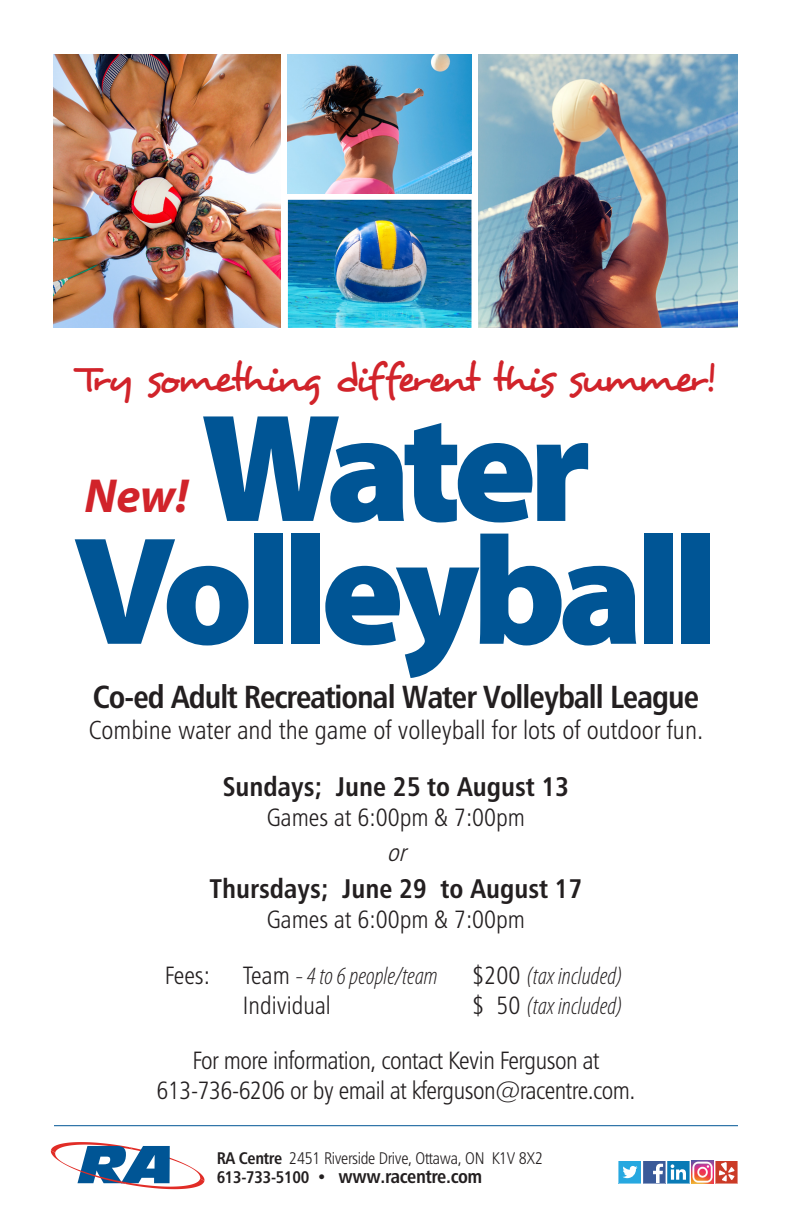
<style>
.page{position:relative;width:792px;height:1224px;background:#fff}
.page>*{position:absolute;margin:0;border:0;box-sizing:border-box;transform-origin:0 0}
.body_text{font:900 155px/122.8px "Myriad Pro";letter-spacing:-.05em;color:#005595;text-align:center}
.t1{font:italic 700 48px "Myriad Pro";color:#d1232a}
.body_text-2{font:41px "Desyrel";letter-spacing:-.085em;color:#d1232a}
.body_text-3{font:32px "Humanist 777 BT Bold Condensed B";letter-spacing:-.03em;color:#231f20}
.body_text-4{font:27px "Humanist 777 BT Bold Condensed B";color:#231f20}
.body_text-5{font:26px "Humanist 777 BT Light Condensed B";color:#231f20}
.body_text-6{font:25px/30px "Humanist 777 BT Light Condensed B";letter-spacing:-.02em;color:#231f20;text-align:center}
.body_text-7{font:italic 300 condensed 25px "Myriad Pro";color:#231f20}
.body_text-8{font:25px "Humanist 777 BT Light Condensed B";color:#231f20}
.body_text-9{font:italic 25px "Humanist 777 BT Light Condensed B";color:#231f20}
.body_text-10{font:19.1px "Humanist 777 BT Bold Condensed B";letter-spacing:-.02em;color:#231f20}
.body_text-11{font:16.9px "Humanist 777 BT Light Condensed B";letter-spacing:-.02em;color:#231f20}
.s1{font-family:"Humanist 777 BT Light Condensed B";font-weight:400;font-style:normal;font-stretch:normal}
.s2{font-family:"Humanist 777 BT Bold Condensed B"}
.s3{font-size:16.9px}
</style>
<div class="page">
<img style="left:53px;top:54px;width:227px;height:274px">
<img style="left:288px;top:200px;width:184px;height:128px">
<img style="left:288px;top:54px;width:184px;height:140px">
<img style="left:479px;top:54px;width:259px;height:274px">
<hr style="left:54px;top:1126px;width:684px;height:1px;background:#005595">
<svg style="left:618px;top:1161px;width:72px;height:23px"></svg>
<svg style="left:715px;top:1161px;width:23px;height:23px"></svg>
<img style="left:691px;top:1161px;width:23px;height:22px">
<svg style="left:51px;top:1142px;width:153px;height:47px"></svg>
<p class="body_text-2" style="left:77px;top:353px;width:639px">Try something different this summer!</p>
<p class="body_text" style="left:73px;top:409px;width:647px">Water<br>Volleyball</p>
<p class="t1" style="left:85px;top:465px;width:105px">New!</p>
<p class="body_text-3" style="left:93px;top:676px;width:608px">Co-ed Adult Recreational Water Volleyball League</p>
<p class="body_text-5" style="left:89px;top:714px;width:616px">Combine water and the game of volleyball for lots of outdoor fun.</p>
<p class="body_text-4" style="left:223px;top:769px;width:348px">Sundays; June 25 to August 13</p>
<p class="body_text-8" style="left:267px;top:802px;width:260px">Games at 6:00pm &amp; 7:00pm</p>
<p class="body_text-9" style="left:387px;top:837px;width:28px">or</p>
<p class="body_text-4" style="left:210px;top:872px;width:374px">Thursdays; June 29 to August 17</p>
<p class="body_text-8" style="left:267px;top:904px;width:260px">Games at 6:00pm &amp; 7:00pm</p>
<p class="body_text-6" style="left:165px;top:960px;width:47px">Fees:</p>
<p class="body_text-7" style="left:243px;top:962px;width:196px"><span class="s1">Team</span> - 4 to 6 people/team</p>
<p class="body_text-7" style="left:473px;top:962px;width:152px"><span class="s1">$200</span> (tax included)</p>
<p class="body_text-8" style="left:243px;top:990px;width:90px">Individual</p>
<p class="body_text-7" style="left:473px;top:992px;width:152px"><span class="s1">$ 50</span> (tax included)</p>
<p class="body_text-6" style="left:157px;top:1045px;width:480px">For more information, contact Kevin Ferguson at<br>613-736-6206 or by email at kferguson@racentre.com.</p>
<p class="body_text-11" style="left:217px;top:1147px;width:328px"><span class="s2">RA Centre</span> 2451 Riverside Drive, Ottawa, ON K1V 8X2</p>
<p class="body_text-10" style="left:217px;top:1164px;width:267px"><span class="s3">613-733-5100 •</span> www.racentre.com</p>
</div>
